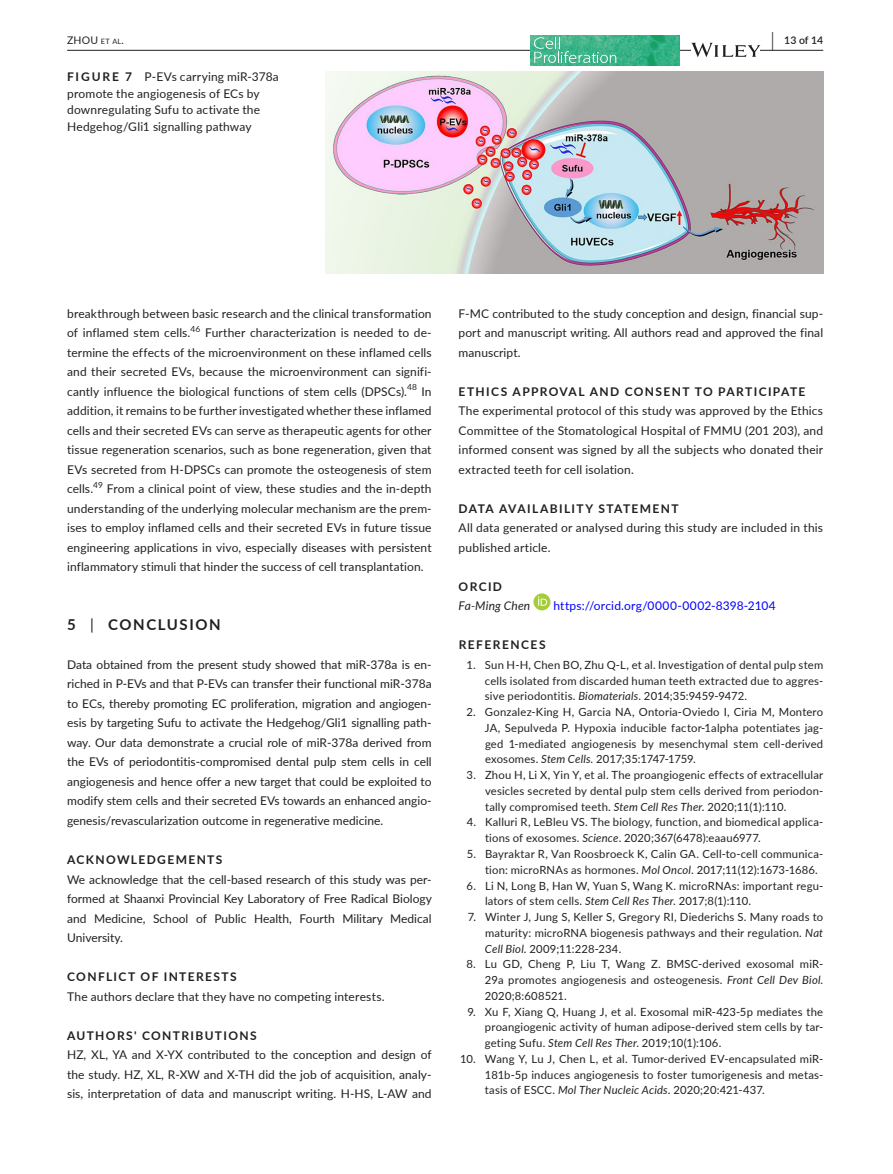
<style>
.page{position:relative;width:893px;height:1174px;background:#fff}
.page>*{position:absolute;margin:0;border:0;box-sizing:border-box;transform-origin:0 0}
.t1{font:600 19.5px "Lato";color:#231f20;scale:.48 1}
.t2{font:700 15px "Lato";letter-spacing:.11em;color:#231f20}
.t3{font:12px/19.5px "Lato";letter-spacing:.01em;color:#231f20;text-align:justify}
.t4{font:700 12px "Lato";letter-spacing:.115em;color:#231f20}
.t5{font:12px "Lato";letter-spacing:.015em;color:#00f}
.t6{font:italic 12px "Lato";letter-spacing:.015em;color:#231f20}
.t7{font:11.25px/15.8px "Lato";letter-spacing:.015em;color:#231f20;text-align:justify}
.t8{font:10.5px "Lato";color:#231f20}
.t9{font:600 10.5px "Lato";color:#231f20}
.t10{font:8.4px "Lato";color:#231f20}
.s1{font-size:7.35px}
.s2{font-weight:700}
.s3{font-weight:400}
.s4{font-style:italic}
</style>
<div class="page">
<hr style="left:67px;top:50px;width:756px;height:1px;background:#231f20">
<img style="left:530px;top:35px;width:149px;height:30px">
<svg style="left:534px;top:37px;width:82px;height:26px"></svg>
<svg style="left:691px;top:43px;width:69px;height:14px"></svg>
<div style="left:533px;top:593px;width:17px;height:17px;background:#a5cd39;border-radius:50%"></div>
<svg style="left:538px;top:596px;width:9px;height:10px"></svg>
<img style="left:326px;top:72px;width:497px;height:202px">
<h1 class="t1" style="left:771px;top:26px;width:7px">|</h1>
<p class="t8" style="left:67px;top:33px;width:58px">ZHOU <span class="s1">et al</span>.</p>
<p class="t9" style="left:784px;top:33px;width:40px">13 of 14</p>
<p class="t3" style="left:67px;top:68px;width:213px;line-height:16.5px;text-align:left"><span class="s2">FIGURE 7</span> P-EVs carrying miR-378a promote the angiogenesis of ECs by downregulating Sufu to activate the Hedgehog/Gli1 signalling pathway</p>
<p class="t3" style="left:67px;top:303px;width:366px">breakthrough between basic research and the clinical transformation of inflamed stem cells.</p>
<p class="t10" style="left:190px;top:323px;width:11px">46</p>
<p class="t3" style="left:67px;top:323px;width:366px;text-indent:138px">Further characterization is needed to de&shy;termine the effects of the microenvironment on these inflamed cells and their secreted EVs, because the microenvironment can signifi&shy;cantly influence the biological functions of stem cells (DPSCs).</p>
<p class="t10" style="left:407px;top:381px;width:11px">48</p>
<p class="t3" style="left:67px;top:381px;width:366px;text-indent:354px">In addition, it remains to be further investigated whether these inflamed cells and their secreted EVs can serve as therapeutic agents for other tissue regeneration scenarios, such as bone regeneration, given that EVs secreted from H-DPSCs can promote the osteogenesis of stem cells.</p>
<p class="t10" style="left:93px;top:479px;width:11px">49</p>
<p class="t3" style="left:67px;top:479px;width:366px;text-indent:40px">From a clinical point of view, these studies and the in-depth understanding of the underlying molecular mechanism are the prem&shy;ises to employ inflamed cells and their secreted EVs in future tissue engineering applications in vivo, especially diseases with persistent inflammatory stimuli that hinder the success of cell transplantation.</p>
<p class="t2" style="left:67px;top:613px;width:155px">5 <span class="s3">|</span> CONCLUSION</p>
<p class="t3" style="left:67px;top:654px;width:366px">Data obtained from the present study showed that miR-378a is en&shy;riched in P-EVs and that P-EVs can transfer their functional miR-378a to ECs, thereby promoting EC proliferation, migration and angiogen&shy;esis by targeting Sufu to activate the Hedgehog/Gli1 signalling path&shy;way. Our data demonstrate a crucial role of miR-378a derived from the EVs of periodontitis-compromised dental pulp stem cells in cell angiogenesis and hence offer a new target that could be exploited to modify stem cells and their secreted EVs towards an enhanced angio&shy;genesis/revascularization outcome in regenerative medicine.</p>
<p class="t4" style="left:67px;top:850px;width:157px">ACKNOWLEDGEMENTS</p>
<p class="t3" style="left:67px;top:869px;width:366px">We acknowledge that the cell-based research of this study was per&shy;formed at Shaanxi Provincial Key Laboratory of Free Radical Biology and Medicine, School of Public Health, Fourth Military Medical University.</p>
<p class="t4" style="left:67px;top:967px;width:171px">CONFLICT OF INTERESTS</p>
<p class="t3" style="left:67px;top:986px;width:319px">The authors declare that they have no competing interests.</p>
<p class="t4" style="left:67px;top:1026px;width:191px">AUTHORS' CONTRIBUTIONS</p>
<p class="t3" style="left:67px;top:1044px;width:366px">HZ, XL, YA and X-YX contributed to the conception and design of the study. HZ, XL, R-XW and X-TH did the job of acquisition, analy&shy;sis, interpretation of data and manuscript writing. H-HS, L-AW and</p>
<p class="t3" style="left:459px;top:303px;width:366px">F-MC contributed to the study conception and design, financial sup&shy;port and manuscript writing. All authors read and approved the final manuscript.</p>
<p class="t4" style="left:459px;top:382px;width:348px">ETHICS APPROVAL AND CONSENT TO PARTICIPATE</p>
<p class="t3" style="left:459px;top:401px;width:366px">The experimental protocol of this study was approved by the Ethics Committee of the Stomatological Hospital of FMMU (201 203), and informed consent was signed by all the subjects who donated their extracted teeth for cell isolation.</p>
<p class="t4" style="left:459px;top:499px;width:221px">DATA AVAILABILITY STATEMENT</p>
<p class="t3" style="left:459px;top:518px;width:366px">All data generated or analysed during this study are included in this published article.</p>
<p class="t4" style="left:459px;top:577px;width:45px">ORCID</p>
<p class="t6" style="left:459px;top:597px;width:73px">Fa-Ming Chen</p>
<p class="t5" style="left:553px;top:597px;width:224px">https://orcid.org/0000-0002-8398-2104</p>
<p class="t4" style="left:459px;top:636px;width:88px">REFERENCES</p>
<p class="t7" style="left:485px;top:656px;width:340px;text-indent:-18px">1. Sun H-H, Chen BO, Zhu Q-L, et al. Investigation of dental pulp stem cells isolated from discarded human teeth extracted due to aggres&shy;sive periodontitis. <span class="s4">Biomaterials</span>. 2014;35:9459-9472.</p>
<p class="t7" style="left:485px;top:703px;width:340px;text-indent:-18px">2. Gonzalez-King H, Garcia NA, Ontoria-Oviedo I, Ciria M, Montero JA, Sepulveda P. Hypoxia inducible factor-1alpha potentiates jag&shy;ged 1-mediated angiogenesis by mesenchymal stem cell-derived exosomes. <span class="s4">Stem Cells</span>. 2017;35:1747-1759.</p>
<p class="t7" style="left:485px;top:766px;width:340px;text-indent:-18px">3. Zhou H, Li X, Yin Y, et al. The proangiogenic effects of extracellular vesicles secreted by dental pulp stem cells derived from periodon&shy;tally compromised teeth. <span class="s4">Stem Cell Res Ther</span>. 2020;11(1):110.</p>
<p class="t7" style="left:485px;top:814px;width:340px;text-indent:-18px">4. Kalluri R, LeBleu VS. The biology, function, and biomedical applica&shy;tions of exosomes. <span class="s4">Science</span>. 2020;367(6478):eaau6977.</p>
<p class="t7" style="left:485px;top:845px;width:340px;text-indent:-18px">5. Bayraktar R, Van Roosbroeck K, Calin GA. Cell-to-cell communica&shy;tion: microRNAs as hormones. <span class="s4">Mol Oncol</span>. 2017;11(12):1673-1686.</p>
<p class="t7" style="left:485px;top:877px;width:340px;text-indent:-18px">6. Li N, Long B, Han W, Yuan S, Wang K. microRNAs: important regu&shy;lators of stem cells. <span class="s4">Stem Cell Res Ther</span>. 2017;8(1):110.</p>
<p class="t7" style="left:485px;top:908px;width:340px;text-indent:-17px">7. Winter J, Jung S, Keller S, Gregory RI, Diederichs S. Many roads to maturity: microRNA biogenesis pathways and their regulation. <span class="s4">Nat Cell Biol</span>. 2009;11:228-234.</p>
<p class="t7" style="left:485px;top:955px;width:340px;text-indent:-18px">8. Lu GD, Cheng P, Liu T, Wang Z. BMSC-derived exosomal miR-29a promotes angiogenesis and osteogenesis. <span class="s4">Front Cell Dev Biol</span>.<br>2020;8:608521.</p>
<p class="t7" style="left:485px;top:1003px;width:340px;text-indent:-17px">9. Xu F, Xiang Q, Huang J, et al. Exosomal miR-423-5p mediates the proangiogenic activity of human adipose-derived stem cells by tar&shy;geting Sufu. <span class="s4">Stem Cell Res Ther</span>. 2019;10(1):106.</p>
<p class="t7" style="left:485px;top:1050px;width:340px;text-indent:-25px">10. Wang Y, Lu J, Chen L, et al. Tumor-derived EV-encapsulated miR-181b-5p induces angiogenesis to foster tumorigenesis and metas&shy;tasis of ESCC. <span class="s4">Mol Ther Nucleic Acids</span>. 2020;20:421-437.</p>
</div>
